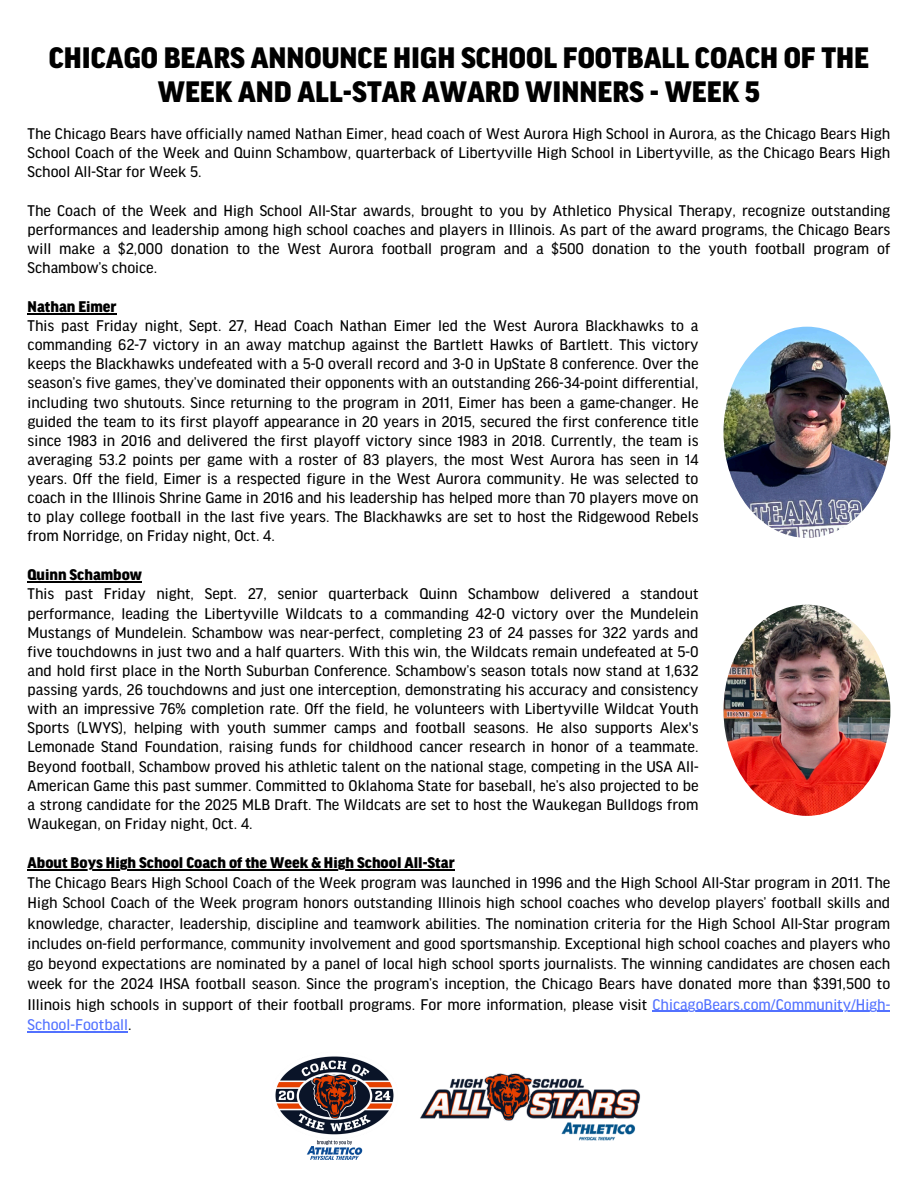
<style>
.page{position:relative;width:918px;height:1188px;background:#fff}
.page>*{position:absolute;margin:0;border:0;box-sizing:border-box;transform-origin:0 0}
.t1{font:900 31.5px/33.8px "Good Head Pro";color:#000;text-align:center}
.t2{font:16.5px/19.2px "Good Head Pro News";color:#000;text-align:justify}
.t3{font:900 16.5px "Good Head Pro";color:#000}
.t4{font:16.5px "Good Head Pro News";color:#5271ff}
.s1{color:#5271ff}
.s2{color:#000}
</style>
<div class="page">
<img style="left:723px;top:605px;width:167px;height:211px;border-radius:50%">
<img style="left:723px;top:327px;width:167px;height:211px;border-radius:50%">
<img style="left:275px;top:1056px;width:119px;height:104px">
<img style="left:420px;top:1073px;width:221px;height:68px">
<hr style="left:28px;top:581px;width:114px;height:2px;background:#000">
<hr style="left:28px;top:313px;width:89px;height:1px;background:#000">
<hr style="left:28px;top:869px;width:427px;height:1px;background:#000">
<hr style="left:653px;top:1011px;width:237px;height:1px;background:#5271ff">
<hr style="left:28px;top:1031px;width:100px;height:1px;background:#5271ff">
<h1 class="t1" style="left:49px;top:42px;width:822px">CHICAGO BEARS ANNOUNCE HIGH SCHOOL FOOTBALL COACH OF THE<br>WEEK AND ALL-STAR AWARD WINNERS - WEEK 5</h1>
<p class="t2" style="left:28px;top:125px;width:864px">The Chicago Bears have officially named Nathan Eimer, head coach of West Aurora High School in Aurora, as the Chicago Bears High School Coach of the Week and Quinn Schambow, quarterback of Libertyville High School in Libertyville, as the Chicago Bears High School All-Star for Week 5.</p>
<p class="t2" style="left:28px;top:201px;width:864px">The Coach of the Week and High School All-Star awards, brought to you by Athletico Physical Therapy, recognize outstanding performances and leadership among high school coaches and players in Illinois. As part of the award programs, the Chicago Bears will make a $2,000 donation to the West Aurora football program and a $500 donation to the youth football program of Schambow’s choice.</p>
<p class="t3" style="left:28px;top:298px;width:91px">Nathan Eimer</p>
<p class="t2" style="left:28px;top:317px;width:672px">This past Friday night, Sept. 27, Head Coach Nathan Eimer led the West Aurora Blackhawks to a commanding 62-7 victory in an away matchup against the Bartlett Hawks of Bartlett. This victory keeps the Blackhawks undefeated with a 5-0 overall record and 3-0 in UpState 8 conference. Over the season’s five games, they’ve dominated their opponents with an outstanding 266-34-point differential, including two shutouts. Since returning to the program in 2011, Eimer has been a game-changer. He guided the team to its first playoff appearance in 20 years in 2015, secured the first conference title since 1983 in 2016 and delivered the first playoff victory since 1983 in 2018. Currently, the team is averaging 53.2 points per game with a roster of 83 players, the most West Aurora has seen in 14 years. Off the field, Eimer is a respected figure in the West Aurora community. He was selected to coach in the Illinois Shrine Game in 2016 and his leadership has helped more than 70 players move on to play college football in the last five years. The Blackhawks are set to host the Ridgewood Rebels from Norridge, on Friday night, Oct. 4.</p>
<p class="t3" style="left:28px;top:566px;width:116px">Quinn Schambow</p>
<p class="t2" style="left:28px;top:585px;width:672px">This past Friday night, Sept. 27, senior quarterback Quinn Schambow delivered a standout performance, leading the Libertyville Wildcats to a commanding 42-0 victory over the Mundelein Mustangs of Mundelein. Schambow was near-perfect, completing 23 of 24 passes for 322 yards and five touchdowns in just two and a half quarters. With this win, the Wildcats remain undefeated at 5-0 and hold first place in the North Suburban Conference. Schambow’s season totals now stand at 1,632 passing yards, 26 touchdowns and just one interception, demonstrating his accuracy and consistency with an impressive 76% completion rate. Off the field, he volunteers with Libertyville Wildcat Youth Sports (LWYS), helping with youth summer camps and football seasons. He also supports Alex's Lemonade Stand Foundation, raising funds for childhood cancer research in honor of a teammate.<br>Beyond football, Schambow proved his athletic talent on the national stage, competing in the USA All-American Game this past summer. Committed to Oklahoma State for baseball, he’s also projected to be a strong candidate for the 2025 MLB Draft. The Wildcats are set to host the Waukegan Bulldogs from Waukegan, on Friday night, Oct. 4.</p>
<p class="t3" style="left:28px;top:854px;width:429px">About Boys High School Coach of the Week &amp; High School All-Star</p>
<p class="t2" style="left:28px;top:873px;width:864px;line-height:20.2px">The Chicago Bears High School Coach of the Week program was launched in 1996 and the High School All-Star program in 2011. The High School Coach of the Week program honors outstanding Illinois high school coaches who develop players’ football skills and knowledge, character, leadership, discipline and teamwork abilities. The nomination criteria for the High School All-Star program includes on-field performance, community involvement and good sportsmanship. Exceptional high school coaches and players who go beyond expectations are nominated by a panel of local high school sports journalists. The winning candidates are chosen each week for the 2024 IHSA football season. Since the program’s inception, the Chicago Bears have donated more than $391,500 to Illinois high schools in support of their football programs. For more information, please visit <span class="s1">ChicagoBears.com/Community/High-</span></p>
<p class="t4" style="left:28px;top:1016px;width:106px">School-Football<span class="s2">.</span></p>
</div>
